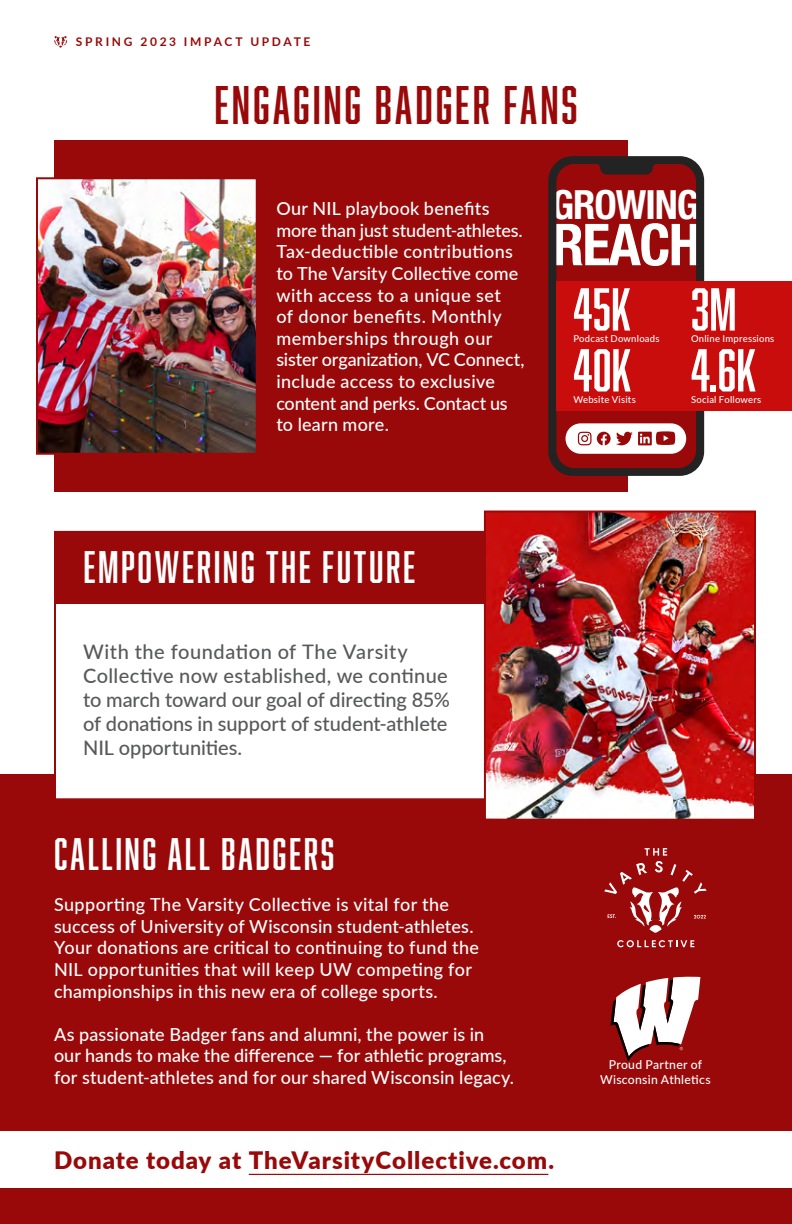
<style>
.page{position:relative;width:792px;height:1224px;background:#fff}
.page>*{position:absolute;margin:0;border:0;box-sizing:border-box;transform-origin:0 0}
.t1{font:700 condensed 57.8px "Helvetica Neue LT Std";letter-spacing:-.025em;color:#fff}
.t2{font:55.8px/61px "Abolition";color:#fff}
.t3{font:50px "Abolition";letter-spacing:.06em;color:#990909}
.t4{font:42px "Abolition";letter-spacing:.065em;color:#fff}
.t5{font:700 condensed 40.4px "Helvetica Neue LT Std";letter-spacing:-.025em;color:#fff}
.Body_copy{font:900 24px "Lato";letter-spacing:.04em;color:#990909}
.Body_copy-2{font:500 20px/24px "Lato";color:#58595b}
.Body_copy-3{font:500 18px/21.6px "Lato";letter-spacing:.01em;color:#fff}
.Body_copy-4{font:500 12.2px/14.6px "Lato";letter-spacing:.025em;color:#fff;text-align:center}
.t6{font:700 12px "Lato";letter-spacing:.22em;color:#990909}
.t7{font:500 9.4px "Lato";letter-spacing:.025em;color:#fff}
</style>
<div class="page">
<div style="left:54px;top:140px;width:573px;height:352px;background:#990909"></div>
<div style="left:0;top:774px;width:792px;height:356px;background:#990909"></div>
<div style="left:0;top:1188px;width:792px;height:36px;background:#990909"></div>
<div style="left:54px;top:531px;width:677px;height:269px;background:#fff;border:2px solid #990909"></div>
<div style="left:54px;top:531px;width:677px;height:73px;background:#990909"></div>
<svg style="left:54px;top:36px;width:13px;height:12px"></svg>
<svg style="left:617px;top:940px;width:77px;height:7px"></svg>
<svg style="left:604px;top:848px;width:103px;height:85px"></svg>
<img style="left:487px;top:514px;width:266px;height:304px">
<div style="left:484px;top:511px;width:272px;height:310px;border:2px solid #990909"></div>
<img style="left:39px;top:180px;width:216px;height:272px">
<div style="left:36px;top:177px;width:222px;height:278px;border:2px solid #990909"></div>
<svg style="left:610px;top:977px;width:90px;height:85px"></svg>
<div style="left:548px;top:156px;width:156px;height:320px;background:#232323;border-radius:24px"></div>
<svg style="left:556px;top:164px;width:140px;height:304px;background:#920a0a"></svg>
<div style="left:566px;top:423px;width:120px;height:31px;background:#fff;border-radius:15px"></div>
<div style="left:556px;top:281px;width:236px;height:130px;background:#c90c0c"></div>
<svg style="left:578px;top:431px;width:97px;height:14px"></svg>
<hr style="left:249px;top:1174px;width:299px;height:1px;background:#990909">
<p class="t6" style="left:76px;top:32px;width:236px">SPRING 2023 IMPACT UPDATE</p>
<p class="t3" style="left:214px;top:76px;width:365px">ENGAGING BADGER FANS</p>
<p class="Body_copy-3" style="left:276px;top:197px;width:250px">Our NIL playbook benefits more than just student-athletes.<br>Tax-deductible contributions to The Varsity Collective come with access to a unique set<br>of donor benefits. Monthly memberships through our sister organization, VC Connect, include access to exclusive content and perks. Contact us to learn more.</p>
<p class="t5" style="left:552px;top:181px;width:149px">GROWING</p>
<p class="t1" style="left:552px;top:210px;width:151px">REACH</p>
<p class="t2" style="left:573px;top:278px;width:59px">45K<br>40K</p>
<p class="t2" style="left:691px;top:278px;width:66px">3M<br>4.6K</p>
<p class="t7" style="left:573px;top:332px;width:88px">Podcast Downloads</p>
<p class="t7" style="left:691px;top:332px;width:85px">Online Impressions</p>
<p class="t7" style="left:573px;top:393px;width:64px">Website Visits</p>
<p class="t7" style="left:691px;top:393px;width:72px">Social Followers</p>
<p class="t4" style="left:83px;top:543px;width:333px">EMPOWERING THE FUTURE</p>
<p class="Body_copy-2" style="left:83px;top:639px;width:368px">With the foundation of The Varsity Collective now established, we continue to march toward our goal of directing 85% of donations in support of student-athlete NIL opportunities.</p>
<p class="t4" style="left:54px;top:829px;width:282px">CALLING ALL BADGERS</p>
<p class="Body_copy-3" style="left:54px;top:893px;width:426px">Supporting The Varsity Collective is vital for the success of University of Wisconsin student-athletes.<br>Your donations are critical to continuing to fund the NIL opportunities that will keep UW competing for championships in this new era of college sports.</p>
<p class="Body_copy-3" style="left:54px;top:1023px;width:462px">As passionate Badger fans and alumni, the power is in our hands to make the difference — for athletic programs, for student-athletes and for our shared Wisconsin legacy.</p>
<p class="Body_copy-4" style="left:600px;top:1057px;width:112px">Proud Partner of<br>Wisconsin Athletics</p>
<p class="Body_copy" style="left:54px;top:1142px;width:502px">Donate today at TheVarsityCollective.com.</p>
</div>
